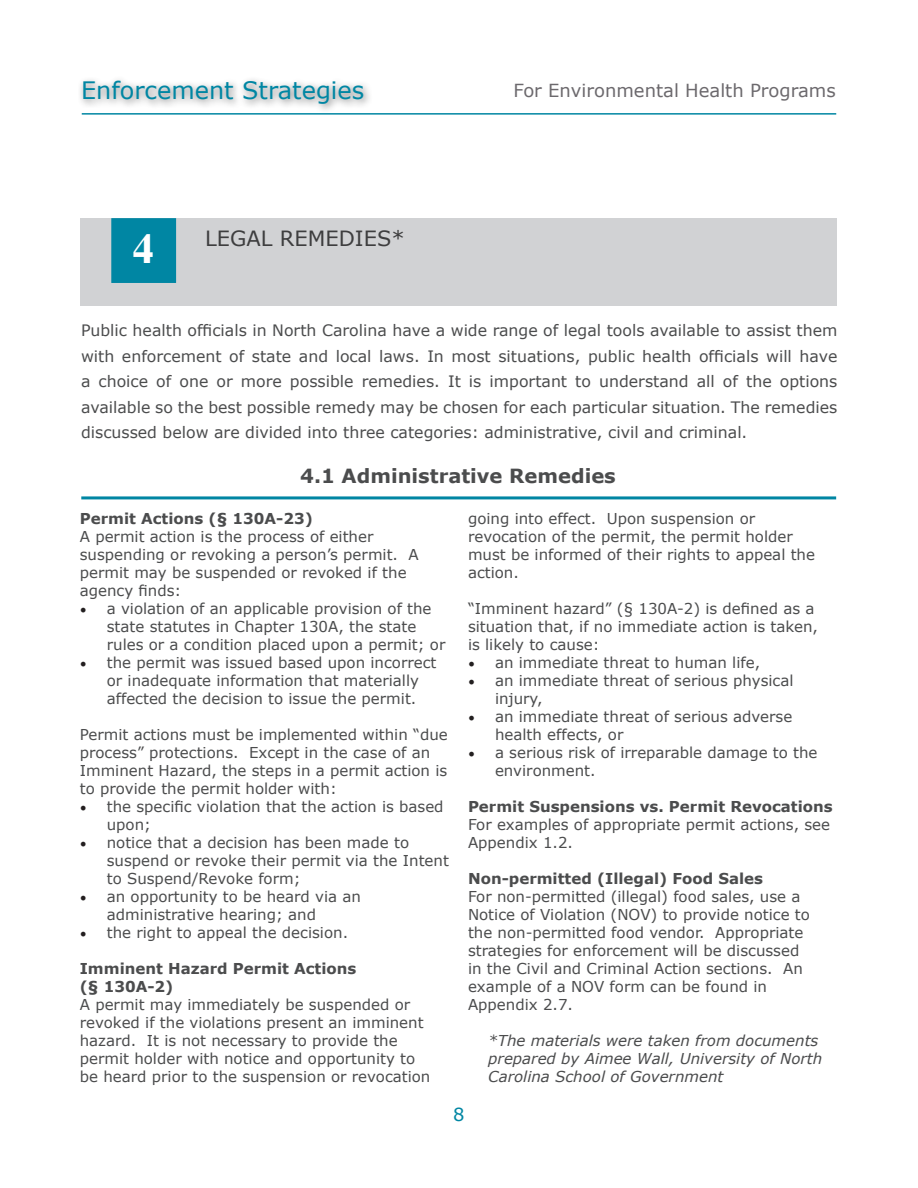
<style>
.page{position:relative;width:918px;height:1188px;background:#fff}
.page>*{position:absolute;margin:0;border:0;box-sizing:border-box;transform-origin:0 0}
.t1{font:700 42px "Times";color:#fff}
.t2{font:24px "Verdana";color:#0086a3}
.t3{font:21px "Verdana";color:#3e3e3f}
.t4{font:700 19.5px "Verdana";color:#4b4c4d}
.t5{font:18px "Verdana";color:#6c696d}
.t6{font:18px "Verdana";color:#0086a3}
.t7{font:15.75px/25.5px "Verdana";color:#4b4c4d;text-align:justify}
.t8{font:15px/18px "Verdana";color:#4b4c4d}
.t9{font:700 15px/18px "Verdana";color:#4b4c4d}
.t10{font:italic 15px/18px "Verdana";color:#4b4c4d}
.s1{font-family:"Minion Pro";font-size:18px;color:#231f20}
</style>
<div class="page">
<div style="left:78px;top:76px;width:295px;height:38px;background:#4b4c4d;opacity:.75"></div>
<hr style="left:82px;top:113px;width:754px;height:2px;background:#0086a3">
<div style="left:80px;top:218px;width:756px;height:88px;background:#d1d2d4"></div>
<div style="left:111px;top:218px;width:65px;height:65px;background:#0086a3;border:2px solid #0086a3"></div>
<hr style="left:81px;top:496px;width:755px;height:3px;background:#0086a3">
<p class="t2" style="left:81px;top:75px;width:285px">Enforcement Strategies</p>
<p class="t5" style="left:513px;top:79px;width:324px">For Environmental Health Programs</p>
<p class="t1" style="left:133px;top:223px;width:22px">4</p>
<p class="t3" style="left:205px;top:225px;width:201px">LEGAL REMEDIES*</p>
<p class="t7" style="left:81px;top:317px;width:758px">Public health officials in North Carolina have a wide range of legal tools available to assist them with enforcement of state and local laws. In most situations, public health officials will have a choice of one or more possible remedies. It is important to understand all of the options available so the best possible remedy may be chosen for each particular situation. The remedies discussed below are divided into three categories: administrative, civil and criminal.</p>
<p class="t4" style="left:300px;top:464px;width:317px">4.1 Administrative Remedies</p>
<p class="t9" style="left:80px;top:510px;width:235px">Permit Actions (§ 130A-23)</p>
<p class="t8" style="left:80px;top:528px;width:341px">A permit action is the process of either suspending or revoking a person’s permit. A permit may be suspended or revoked if the agency finds:</p>
<p class="t8" style="left:107px;top:600px;width:340px;text-indent:-27px"><span class="s1">•</span> a violation of an applicable provision of the state statutes in Chapter 130A, the state rules or a condition placed upon a permit; or</p>
<p class="t8" style="left:107px;top:654px;width:331px;text-indent:-27px"><span class="s1">•</span> the permit was issued based upon incorrect or inadequate information that materially affected the decision to issue the permit.</p>
<p class="t8" style="left:80px;top:726px;width:370px">Permit actions must be implemented within “due process” protections. Except in the case of an Imminent Hazard, the steps in a permit action is to provide the permit holder with:</p>
<p class="t8" style="left:107px;top:798px;width:338px;text-indent:-27px"><span class="s1">•</span> the specific violation that the action is based upon;</p>
<p class="t8" style="left:107px;top:834px;width:344px;text-indent:-27px"><span class="s1">•</span> notice that a decision has been made to suspend or revoke their permit via the Intent to Suspend/Revoke form;</p>
<p class="t8" style="left:107px;top:888px;width:256px;text-indent:-27px"><span class="s1">•</span> an opportunity to be heard via an administrative hearing; and</p>
<p class="t8" style="left:80px;top:924px;width:270px"><span class="s1">•</span> the right to appeal the decision.</p>
<p class="t9" style="left:80px;top:960px;width:278px">Imminent Hazard Permit Actions (§ 130A-2)</p>
<p class="t8" style="left:80px;top:996px;width:352px">A permit may immediately be suspended or revoked if the violations present an imminent hazard. It is not necessary to provide the permit holder with notice and opportunity to be heard prior to the suspension or revocation</p>
<p class="t8" style="left:468px;top:510px;width:349px">going into effect. Upon suspension or revocation of the permit, the permit holder must be informed of their rights to appeal the action.</p>
<p class="t8" style="left:468px;top:600px;width:352px">“Imminent hazard” (§ 130A-2) is defined as a situation that, if no immediate action is taken, is likely to cause:</p>
<p class="t8" style="left:468px;top:654px;width:294px"><span class="s1">•</span> an immediate threat to human life,</p>
<p class="t8" style="left:495px;top:672px;width:300px;text-indent:-27px"><span class="s1">•</span> an immediate threat of serious physical injury,</p>
<p class="t8" style="left:495px;top:708px;width:299px;text-indent:-27px"><span class="s1">•</span> an immediate threat of serious adverse health effects, or</p>
<p class="t8" style="left:495px;top:744px;width:324px;text-indent:-27px"><span class="s1">•</span> a serious risk of irreparable damage to the environment.</p>
<p class="t9" style="left:468px;top:798px;width:366px">Permit Suspensions vs. Permit Revocations</p>
<p class="t8" style="left:468px;top:816px;width:364px">For examples of appropriate permit actions, see<br>Appendix 1.2.</p>
<p class="t9" style="left:468px;top:870px;width:297px">Non-permitted (Illegal) Food Sales</p>
<p class="t8" style="left:468px;top:888px;width:343px">For non-permitted (illegal) food sales, use a Notice of Violation (NOV) to provide notice to the non-permitted food vendor. Appropriate strategies for enforcement will be discussed in the Civil and Criminal Action sections. An example of a NOV form can be found in Appendix 2.7.</p>
<p class="t10" style="left:488px;top:1032px;width:336px">*The materials were taken from documents prepared by Aimee Wall, University of North<br>Carolina School of Government</p>
<p class="t6" style="left:453px;top:1103px;width:13px">8</p>
</div>
